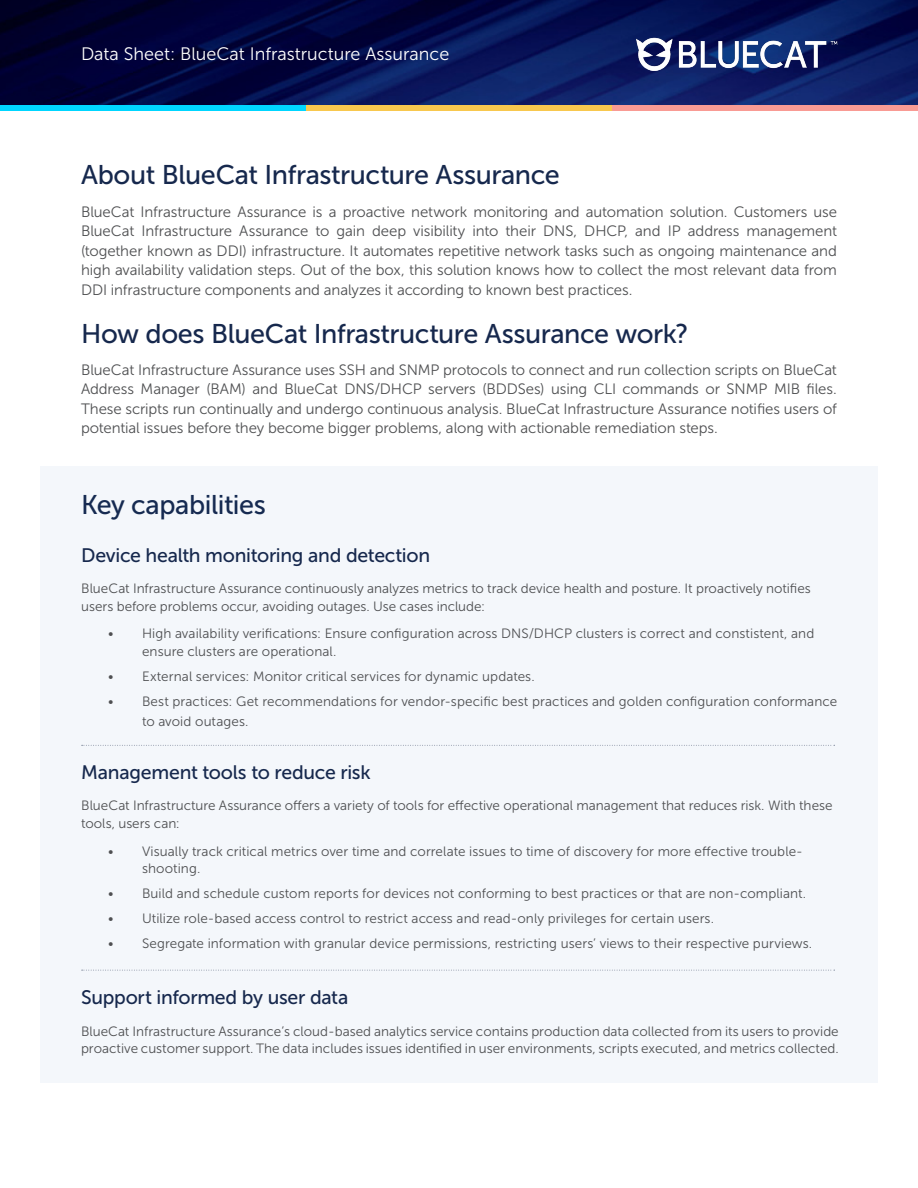
<style>
.page{position:relative;width:918px;height:1188px;background:#fff}
.page>*{position:absolute;margin:0;border:0;box-sizing:border-box;transform-origin:0 0}
.t1{font:27px "Museo Sans 500";letter-spacing:-.015em;color:#16284d}
.t2{font:19.5px "Museo Sans 500";letter-spacing:-.015em;color:#16284d}
.t3{font:18px "Museo Sans 300";color:#fff}
.t4{font:15px/19.5px "Museo Sans 300";letter-spacing:-.005em;color:#4e4f51;text-align:justify}
.t5{font:13.5px/17.5px "Museo Sans 300";color:#4e4f51}
</style>
<div class="page">
<img style="left:0;top:0;width:918px;height:105px">
<div style="left:0;top:105px;width:306px;height:5px;background:#00d6ff"></div>
<div style="left:306px;top:105px;width:306px;height:5px;background:#f8c84e"></div>
<div style="left:612px;top:105px;width:306px;height:5px;background:#f99b94"></div>
<img style="left:625px;top:36px;width:223px;height:36px">
<div style="left:40px;top:466px;width:838px;height:617px;background:#f4f7fb"></div>
<svg style="left:82px;top:745px;width:753px;height:1px"></svg>
<svg style="left:82px;top:970px;width:753px;height:1px"></svg>
<h3 class="t3" style="left:81px;top:44px;width:370px">Data Sheet: BlueCat Infrastructure Assurance</h3>
<h1 class="t1" style="left:81px;top:160px;width:480px">About BlueCat Infrastructure Assurance</h1>
<p class="t4" style="left:81px;top:202px;width:758px">BlueCat Infrastructure Assurance is a proactive network monitoring and automation solution. Customers use BlueCat Infrastructure Assurance to gain deep visibility into their DNS, DHCP, and IP address management (together known as DDI) infrastructure. It automates repetitive network tasks such as ongoing maintenance and high availability validation steps. Out of the box, this solution knows how to collect the most relevant data from DDI infrastructure components and analyzes it according to known best practices.</p>
<h1 class="t1" style="left:81px;top:319px;width:609px">How does BlueCat Infrastructure Assurance work?</h1>
<p class="t4" style="left:81px;top:360px;width:758px">BlueCat Infrastructure Assurance uses SSH and SNMP protocols to connect and run collection scripts on BlueCat Address Manager (BAM) and BlueCat DNS/DHCP servers (BDDSes) using CLI commands or SNMP MIB files.<br>These scripts run continually and undergo continuous analysis. BlueCat Infrastructure Assurance notifies users of potential issues before they become bigger problems, along with actionable remediation steps.</p>
<h1 class="t1" style="left:81px;top:489px;width:186px">Key capabilities</h1>
<h2 class="t2" style="left:81px;top:545px;width:350px">Device health monitoring and detection</h2>
<p class="t5" style="left:81px;top:580px;width:731px">BlueCat Infrastructure Assurance continuously analyzes metrics to track device health and posture. It proactively notifies users before problems occur, avoiding outages. Use cases include:</p>
<p class="t5" style="left:142px;top:625px;width:674px;text-indent:-34px">• High availability verifications: Ensure configuration across DNS/DHCP clusters is correct and constistent, and ensure clusters are operational.</p>
<p class="t5" style="left:108px;top:668px;width:428px">• External services: Monitor critical services for dynamic updates.</p>
<p class="t5" style="left:142px;top:692px;width:697px;line-height:19.5px;text-indent:-34px">• Best practices: Get recommendations for vendor-specific best practices and golden configuration conformance to avoid outages.</p>
<h2 class="t2" style="left:81px;top:762px;width:291px">Management tools to reduce risk</h2>
<p class="t5" style="left:81px;top:797px;width:753px">BlueCat Infrastructure Assurance offers a variety of tools for effective operational management that reduces risk. With these tools, users can:</p>
<p class="t5" style="left:142px;top:842px;width:662px;text-indent:-34px">• Visually track critical metrics over time and correlate issues to time of discovery for more effective trouble&shy;shooting.</p>
<p class="t5" style="left:108px;top:885px;width:700px">• Build and schedule custom reports for devices not conforming to best practices or that are non-compliant.</p>
<p class="t5" style="left:108px;top:910px;width:607px">• Utilize role-based access control to restrict access and read-only privileges for certain users.</p>
<p class="t5" style="left:108px;top:935px;width:706px">• Segregate information with granular device permissions, restricting users’ views to their respective purviews.</p>
<h2 class="t2" style="left:81px;top:987px;width:269px">Support informed by user data</h2>
<p class="t5" style="left:81px;top:1022px;width:759px">BlueCat Infrastructure Assurance’s cloud-based analytics service contains production data collected from its users to provide proactive customer support. The data includes issues identified in user environments, scripts executed, and metrics collected.</p>
</div>
